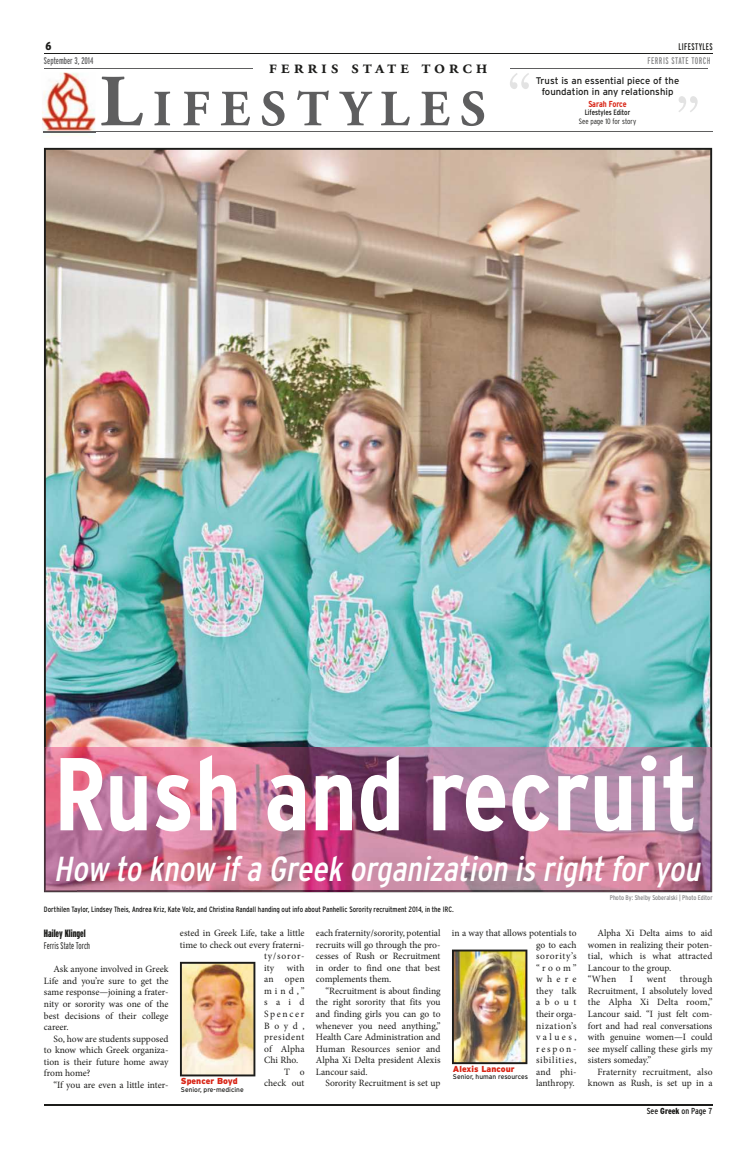
<style>
.page{position:relative;width:756px;height:1153px;background:#fff}
.page>*{position:absolute;margin:0;border:0;box-sizing:border-box;transform-origin:0 0}
.t1{font:700 condensed 103.1px "Interstate";color:#fff}
.t2{font:57.8px "Century";color:#e3e3e3}
.t3{font:700 50.6px "Adobe Garamond";letter-spacing:.215em;color:#5e5e5f}
.t4{font:italic condensed 34.7px "Interstate";color:#fff}
.t5{font:19.3px "Adobe Garamond Semibold SC";letter-spacing:.2em;color:#1c1c1a}
.t6{font:900 condensed 11.6px "Interstate";color:#1c1c1a}
.t7{font:900 extra-condensed 10.6px "Interstate";color:#1c1c1a}
.t8{font:9.6px/11.6px "Minion Pro";color:#1c1c1a;text-align:justify}
.t9{font:9.6px/11.6px "Interstate";color:#1c1c1a;text-align:center}
.t10{font:extra-condensed 9.6px "Interstate";letter-spacing:.05em;color:#868687}
.t11{font:300 extra-condensed 9.6px "Interstate";color:#1c1c1a}
.t12{font:extra-condensed 9.6px "Interstate";color:#5e5e5f}
.t13{font:extra-condensed 9.6px "Interstate";letter-spacing:.05em;color:#1c1c1a}
.t14{font:9.6px "Minion Pro";letter-spacing:.065em;color:#1c1c1a}
.t15{font:9.6px "Minion Pro";letter-spacing:.175em;color:#1c1c1a}
.t16{font:9.6px "Minion Pro";letter-spacing:.03em;color:#1c1c1a}
.t17{font:900 8.7px "Interstate";color:#d92516}
.t18{font:condensed 8.7px "Interstate";color:#1c1c1a}
.t19{font:700 condensed 8.7px "Interstate";letter-spacing:-.01em;color:#d92516}
.t20{font:condensed 7.7px "Interstate";color:#1c1c1a}
.t21{font:300 condensed 7.7px/8.7px "Interstate";color:#1c1c1a;text-align:center}
.t22{font:6.7px "Interstate";color:#1c1c1a}
.t23{font:condensed 6.7px "Interstate";color:#868687}
.s1{font-size:73.2px}
.s2{font-weight:400}
.s3{font-weight:900}
</style>
<div class="page">
<hr style="left:44px;top:53px;width:668px;height:1px;background:#1c1c1a">
<hr style="left:44px;top:68px;width:209px;height:1px;background:#5e5e5f">
<hr style="left:511px;top:68px;width:197px;height:1px;background:#5e5e5f">
<hr style="left:44px;top:131px;width:668px;height:1px;background:#5e5e5f">
<img style="left:42px;top:73px;width:53px;height:61px">
<img style="left:44px;top:131px;width:51px;height:1px">
<hr style="left:44px;top:1103px;width:668px;height:2px;background:#1c1c1a">
<img style="left:180px;top:961px;width:75px;height:114px">
<img style="left:452px;top:949px;width:75px;height:114px">
<img style="left:44px;top:148px;width:668px;height:599px">
<img style="left:44px;top:747px;width:668px;height:144px">
<img style="left:45px;top:747px;width:33px;height:143px">
<img style="left:678px;top:747px;width:33px;height:143px">
<img style="left:78px;top:890px;width:600px;height:1px">
<p class="t6" style="left:46px;top:40px;width:8px">6</p>
<p class="t13" style="left:678px;top:41px;width:36px">LIFESTYLES</p>
<p class="t12" style="left:44px;top:55px;width:51px">September 3, 2014</p>
<p class="t10" style="left:648px;top:55px;width:65px">FERRIS STATE TORCH</p>
<p class="t3" style="left:100px;top:82px;width:387px"><span class="s1">L</span>IFESTYLES</p>
<p class="t5" style="left:269px;top:56px;width:221px">ferris state torch</p>
<p class="t2" style="left:508px;top:46px;width:24px">“</p>
<p class="t9" style="left:536px;top:74px;width:145px">Trust is an essential piece of the foundation in any relationship</p>
<p class="t19" style="left:588px;top:99px;width:40px">Sarah Force</p>
<p class="t21" style="left:579px;top:108px;width:59px"><span class="s2">Lifestyles Editor<br></span>See page 10 for story</p>
<p class="t2" style="left:700px;top:139px;width:24px;rotate:-180deg">“</p>
<p class="t1" style="left:54px;top:736px;width:646px">Rush and recruit</p>
<p class="t4" style="left:54px;top:848px;width:654px">How to know ifa Greek organization is rightforyou</p>
<p class="t20" style="left:44px;top:904px;width:411px">Dorthilen Taylor, Lindsey Theis, Andrea Kriz, Kate Volz, and Christina Randall handing out info about Panhellic Sorority recruitment 2014, in the IRC.</p>
<p class="t23" style="left:610px;top:893px;width:104px">Photo By: Shelby Soberalski | Photo Editor</p>
<p class="t7" style="left:44px;top:927px;width:43px">Hailey Klingel</p>
<p class="t11" style="left:44px;top:939px;width:48px">Ferris State Torch</p>
<p class="t8" style="left:53px;top:963px;width:117px">Ask anyone involved in Greek</p>
<p class="t8" style="left:44px;top:974px;width:126px">Life and you’re sure to get the</p>
<p class="t8" style="left:44px;top:986px;width:126px">same response—joining a frater-</p>
<p class="t8" style="left:44px;top:997px;width:126px">nity or sorority was one of the</p>
<p class="t8" style="left:44px;top:1009px;width:126px">best decisions of their college</p>
<p class="t8" style="left:44px;top:1020px;width:26px">career.</p>
<p class="t8" style="left:53px;top:1032px;width:117px">So, how are students supposed</p>
<p class="t8" style="left:44px;top:1043px;width:126px">to know which Greek organiza-</p>
<p class="t8" style="left:44px;top:1055px;width:126px">tion is their future home away</p>
<p class="t8" style="left:44px;top:1067px;width:48px">from home?</p>
<p class="t8" style="left:53px;top:1078px;width:117px">“If you are even a little inter-</p>
<p class="t8" style="left:180px;top:926px;width:126px">ested in Greek Life, take a little</p>
<p class="t8" style="left:180px;top:938px;width:126px">time to check out every fraterni-</p>
<p class="t8" style="left:264px;top:949px;width:42px">ty/soror-</p>
<p class="t8" style="left:264px;top:961px;width:12px">ity</p>
<p class="t8" style="left:287px;top:961px;width:19px">with</p>
<p class="t8" style="left:264px;top:973px;width:42px">an open</p>
<p class="t8" style="left:264px;top:984px;width:42px">mind,”</p>
<p class="t8" style="left:264px;top:996px;width:42px">said</p>
<p class="t15" style="left:264px;top:1007px;width:42px">Spencer</p>
<p class="t8" style="left:264px;top:1019px;width:42px">Boyd,</p>
<p class="t14" style="left:264px;top:1030px;width:42px">president</p>
<p class="t8" style="left:264px;top:1042px;width:42px">of Alpha</p>
<p class="t8" style="left:264px;top:1054px;width:36px">Chi Rho.</p>
<p class="t8" style="left:284px;top:1065px;width:22px">T o</p>
<p class="t8" style="left:264px;top:1077px;width:42px">check out</p>
<p class="t17" style="left:181px;top:1075px;width:58px">Spencer Boyd</p>
<p class="t22" style="left:181px;top:1084px;width:64px">Senior, pre-medicine</p>
<p class="t8" style="left:316px;top:926px;width:126px">each fraternity/sorority, potential</p>
<p class="t8" style="left:316px;top:938px;width:126px">recruits will go through the pro-</p>
<p class="t8" style="left:316px;top:949px;width:126px">cesses of Rush or Recruitment</p>
<p class="t8" style="left:316px;top:961px;width:126px">in order to find one that best</p>
<p class="t8" style="left:316px;top:973px;width:77px">complements them.</p>
<p class="t8" style="left:325px;top:984px;width:117px">“Recruitment is about finding</p>
<p class="t8" style="left:316px;top:996px;width:126px">the right sorority that fits you</p>
<p class="t8" style="left:316px;top:1007px;width:126px">and finding girls you can go to</p>
<p class="t8" style="left:316px;top:1019px;width:126px">whenever you need anything,”</p>
<p class="t8" style="left:316px;top:1030px;width:126px">Health Care Administration and</p>
<p class="t8" style="left:316px;top:1042px;width:126px">Human Resources senior and</p>
<p class="t8" style="left:316px;top:1054px;width:126px">Alpha Xi Delta president Alexis</p>
<p class="t8" style="left:316px;top:1065px;width:53px">Lancour said.</p>
<p class="t8" style="left:325px;top:1077px;width:116px">Sorority Recruitment is set up</p>
<p class="t8" style="left:536px;top:926px;width:42px;text-indent:-84px">in a way that allows potentials to go to each sorority’s “room” where they talk about their orga&shy;nization’s values, respon&shy;sibilities, and phi&shy;lanthropy.</p>
<p class="t8" style="left:588px;top:926px;width:126px;text-align:left;text-indent:10px">Alpha Xi Delta aims to aid women in realizing their poten&shy;tial, which is what attracted<br>Lancour to the group.<br>“When</p>
<p class="t8" style="left:630px;top:973px;width:5px">I</p>
<p class="t8" style="left:647px;top:973px;width:21px">went</p>
<p class="t16" style="left:680px;top:972px;width:34px">through</p>
<p class="t8" style="left:588px;top:984px;width:126px">Recruitment, I absolutely loved</p>
<p class="t8" style="left:588px;top:996px;width:126px">the Alpha Xi Delta room,”</p>
<p class="t8" style="left:588px;top:1007px;width:126px">Lancour said. “I just felt com-</p>
<p class="t8" style="left:588px;top:1019px;width:126px">fort and had real conversations</p>
<p class="t8" style="left:588px;top:1030px;width:126px">with genuine women—I could</p>
<p class="t8" style="left:588px;top:1042px;width:126px">see myself calling these girls my</p>
<p class="t8" style="left:588px;top:1054px;width:65px">sisters someday.”</p>
<p class="t8" style="left:598px;top:1065px;width:117px">Fraternity recruitment, also</p>
<p class="t8" style="left:588px;top:1077px;width:126px">known as Rush, is set up in a</p>
<p class="t18" style="left:647px;top:1106px;width:67px">See <span class="s3">Greek</span> on Page 7</p>
<p class="t17" style="left:453px;top:1063px;width:63px">Alexis Lancour</p>
<p class="t22" style="left:453px;top:1072px;width:77px">Senior, human resources</p>
</div>
